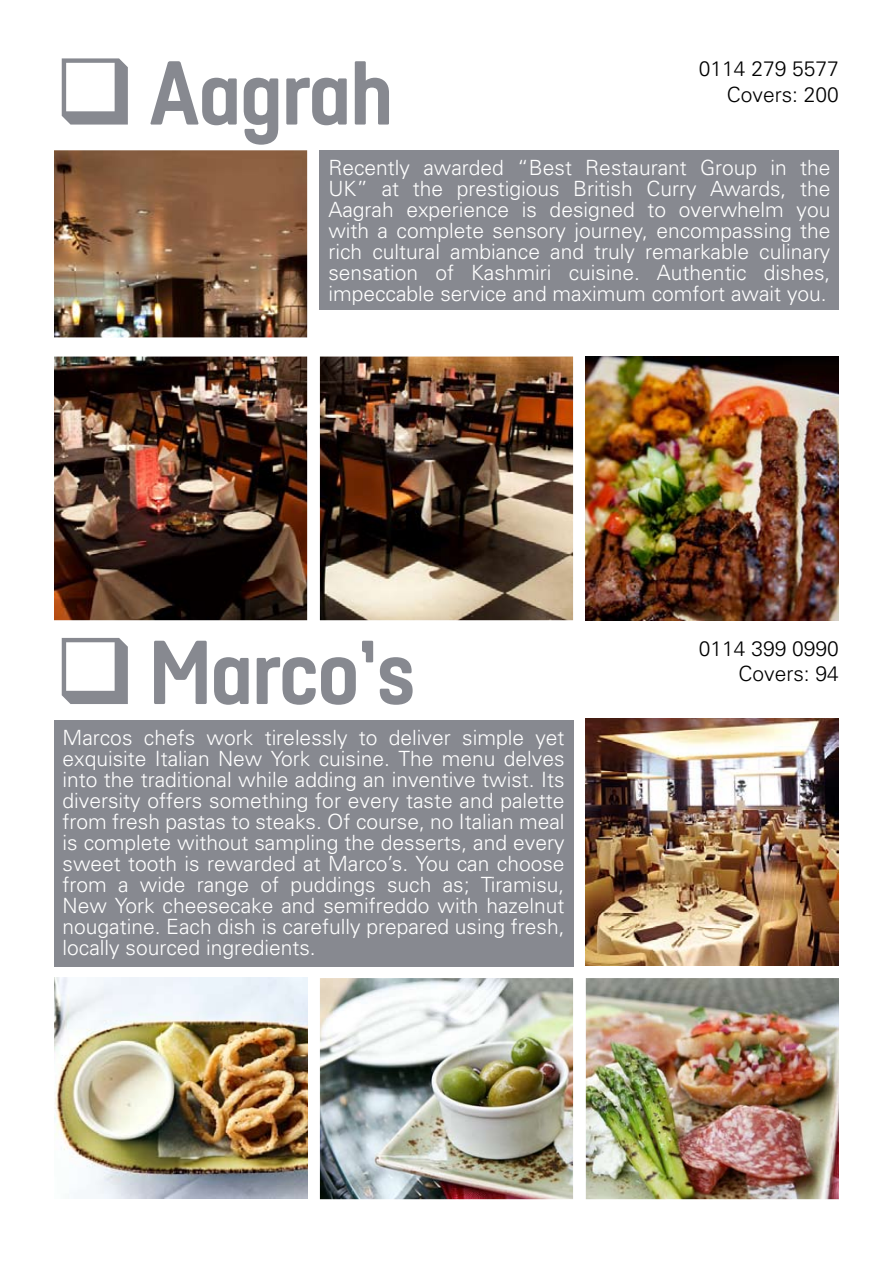
<style>
.page{position:relative;width:893px;height:1263px;background:#fff}
.page>*{position:absolute;margin:0;border:0;box-sizing:border-box;transform-origin:0 0}
.t1{font:91.5px "Sheffield Headline";color:#878990}
.t2{font:300 21px/21px "Univers";color:#fff;text-align:justify}
.t3{font:300 21px/25.2px "Univers";color:#000;text-align:right}
</style>
<div class="page">
<div style="left:320px;top:150px;width:519px;height:160px;background:#878990"></div>
<img style="left:586px;top:357px;width:253px;height:263px">
<img style="left:54px;top:150px;width:519px;height:470px">
<div style="left:54px;top:720px;width:519px;height:246px;background:#878990"></div>
<img style="left:586px;top:719px;width:253px;height:246px">
<img style="left:54px;top:978px;width:253px;height:221px">
<img style="left:320px;top:978px;width:519px;height:221px">
<h1 class="t1" style="left:54px;top:37px;width:340px">❑ Aagrah</h1>
<p class="t2" style="left:328px;top:158px;width:504px">Recently awarded “Best Restaurant Group in the UK” at the prestigious British Curry Awards, the Aagrah experience is designed to overwhelm you with a complete sensory journey, encompassing the rich cultural ambiance and truly remarkable culinary sensation of Kashmiri cuisine. Authentic dishes, impeccable service and maximum comfort await you.</p>
<p class="t3" style="left:699px;top:56px;width:142px">0114 279 5577<br>Covers: 200</p>
<h1 class="t1" style="left:54px;top:616px;width:362px">❑ Marco’s</h1>
<p class="t3" style="left:699px;top:636px;width:142px">0114 399 0990<br>Covers: 94</p>
<p class="t2" style="left:63px;top:727px;width:504px">Marcos chefs work tirelessly to deliver simple yet exquisite Italian New York cuisine. The menu delves into the traditional while adding an inventive twist. Its diversity offers something for every taste and palette from fresh pastas to steaks. Of course, no Italian meal is complete without sampling the desserts, and every sweet tooth is rewarded at Marco’s. You can choose from a wide range of puddings such as; Tiramisu, New York cheesecake and semifreddo with hazelnut nougatine. Each dish is carefully prepared using fresh, locally sourced ingredients.</p>
</div>
